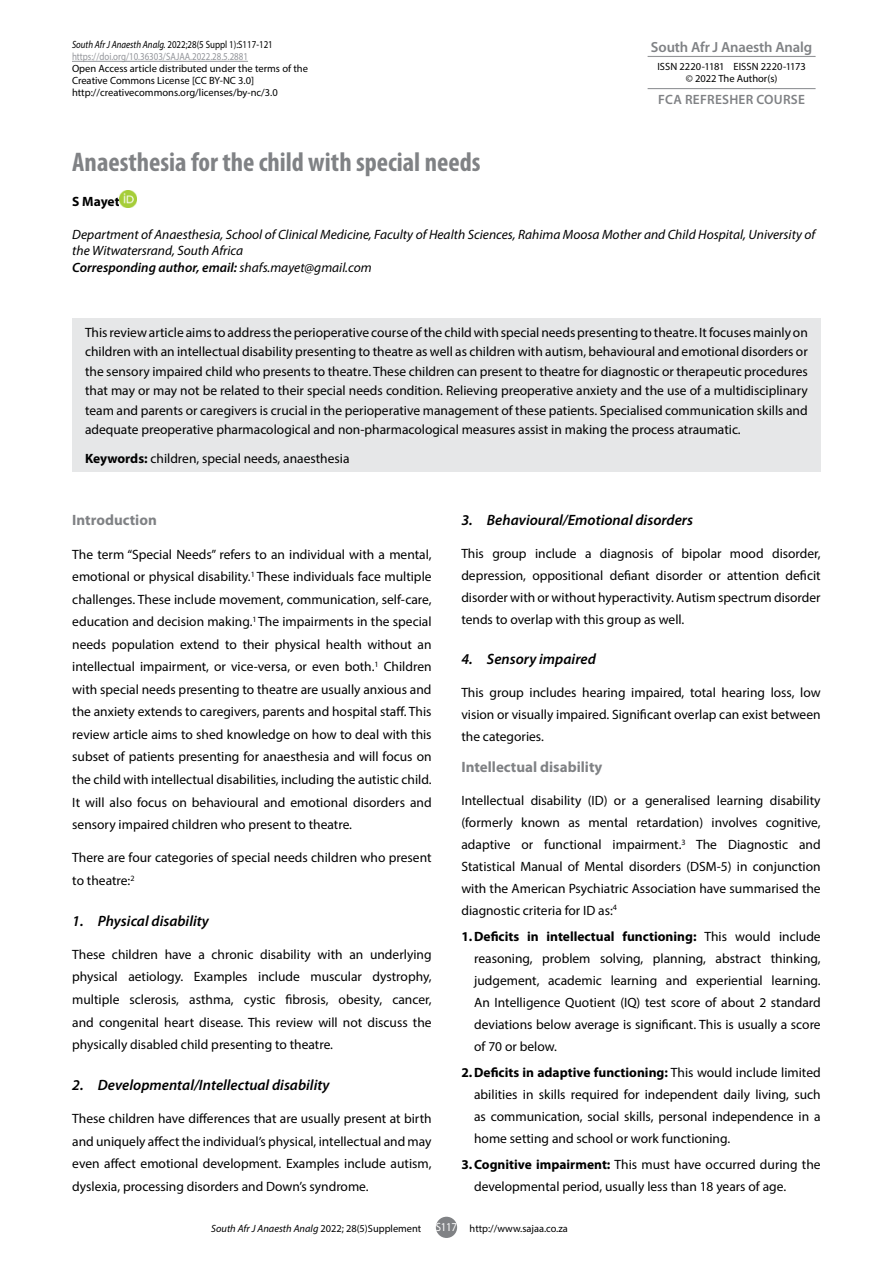
<style>
.page{position:relative;width:893px;height:1263px;background:#fff}
.page>*{position:absolute;margin:0;border:0;box-sizing:border-box;transform-origin:0 0}
.t1{font:700 condensed 27px "Myriad Pro";color:#808285}
.t2{font:italic 600 15px "Myriad Pro";color:#000}
.t3{font:700 15px "Myriad Pro";color:#808285}
.t4{font:600 14.7px "Myriad Pro";letter-spacing:-.01em;color:#808285}
.t5{font:13.5px/22.5px "Myriad Pro";color:#000;text-align:justify}
.t6{font:italic 13.5px/16.5px "Myriad Pro";color:#000}
.t7{font:600 13.5px "Myriad Pro";letter-spacing:.02em;color:#808285}
.t8{font:700 13.5px "Myriad Pro";letter-spacing:-.005em;color:#000}
.t9{font:10.5px/12px "Myriad Pro";color:#000}
.t10{font:10.5px/12px "Myriad Pro";color:#93959a;scale:.85 1}
.s1{font-style:italic;color:#000}
.s2{color:#000}
.s3{font-weight:600}
.s4{font-weight:700}
.s5{font-style:italic}
.s6{font-size:12px;color:#fff}
</style>
<div class="page">
<div style="left:436px;top:1217px;width:21px;height:21px;background:#808285;border-radius:50%"></div>
<div style="left:72px;top:318px;width:748px;height:154px;background:#e6e7e8"></div>
<img style="left:120px;top:190px;width:17px;height:17px">
<hr style="left:72px;top:61px;width:176px;height:1px;background:#93959a">
<hr style="left:648px;top:56px;width:168px;height:1px;background:#939598">
<hr style="left:648px;top:88px;width:168px;height:1px;background:#939598">
<p class="t10" style="left:72px;top:39px;width:238px"><span class="s1">South Afr J Anaesth Analg.</span> <span class="s2">2022;28(5 Suppl 1):S117-121 </span>https://doi.org/10.36303/SAJAA.2022.28.5.2881</p>
<p class="t9" style="left:72px;top:63px;width:237px">Open Access article distributed under the terms of the<br>Creative Commons License [CC BY-NC 3.0] http://creativecommons.org/licenses/by-nc/3.0</p>
<p class="t4" style="left:651px;top:37px;width:163px">South Afr J Anaesth Analg</p>
<p class="t9" style="left:657px;top:60px;width:150px;text-align:center">ISSN 2220-1181 EISSN 2220-1173 © 2022 The Author(s)</p>
<p class="t7" style="left:658px;top:91px;width:148px">FCA REFRESHER COURSE</p>
<h1 class="t1" style="left:72px;top:145px;width:410px">Anaesthesia for the child with special needs</h1>
<p class="t8" style="left:72px;top:192px;width:49px">S Mayet</p>
<p class="t6" style="left:72px;top:226px;width:744px">Department of Anaesthesia, School of Clinical Medicine, Faculty of Health Sciences, Rahima Moosa Mother and Child Hospital, University of the Witwatersrand, South Africa<br><span class="s3">Corresponding author, email:</span> shafs.mayet@gmail.com</p>
<p class="t5" style="left:85px;top:322px;width:724px;line-height:19.5px">This review article aims to address the perioperative course of the child with special needs presenting to theatre. It focuses mainly on children with an intellectual disability presenting to theatre as well as children with autism, behavioural and emotional disorders or the sensory impaired child who presents to theatre. These children can present to theatre for diagnostic or therapeutic procedures that may or may not be related to their special needs condition. Relieving preoperative anxiety and the use of a multidisciplinary team and parents or caregivers is crucial in the perioperative management of these patients. Specialised communication skills and adequate preoperative pharmacological and non-pharmacological measures assist in making the process atraumatic.</p>
<p class="t5" style="left:85px;top:447px;width:266px"><span class="s4">Keywords:</span> children, special needs, anaesthesia</p>
<p class="t3" style="left:72px;top:510px;width:86px">Introduction</p>
<p class="t5" style="left:72px;top:543px;width:361px">The term “Special Needs” refers to an individual with a mental, emotional or physical disability.<sup>1</sup> These individuals face multiple challenges. These include movement, communication, self-care, education and decision making.<sup>1</sup> The impairments in the special needs population extend to their physical health without an intellectual impairment, or vice-versa, or even both.<sup>1</sup> Children with special needs presenting to theatre are usually anxious and the anxiety extends to caregivers, parents and hospital staff. This review article aims to shed knowledge on how to deal with this subset of patients presenting for anaesthesia and will focus on the child with intellectual disabilities, including the autistic child.<br>It will also focus on behavioural and emotional disorders and sensory impaired children who present to theatre.</p>
<p class="t5" style="left:72px;top:846px;width:361px">There are four categories of special needs children who present to theatre:<sup>2</sup></p>
<p class="t2" style="left:72px;top:911px;width:138px">1. Physical disability</p>
<p class="t5" style="left:72px;top:943px;width:361px">These children have a chronic disability with an underlying physical aetiology. Examples include muscular dystrophy, multiple sclerosis, asthma, cystic fibrosis, obesity, cancer, and congenital heart disease. This review will not discuss the physically disabled child presenting to theatre.</p>
<p class="t2" style="left:72px;top:1075px;width:259px">2. Developmental/Intellectual disability</p>
<p class="t5" style="left:72px;top:1107px;width:361px">These children have differences that are usually present at birth and uniquely affect the individual’s physical, intellectual and may even affect emotional development. Examples include autism, dyslexia, processing disorders and Down’s syndrome.</p>
<p class="t2" style="left:461px;top:511px;width:233px">3. Behavioural/Emotional disorders</p>
<p class="t5" style="left:461px;top:542px;width:361px;line-height:21.9px">This group include a diagnosis of bipolar mood disorder, depression, oppositional defiant disorder or attention deficit disorder with or without hyperactivity. Autism spectrum disorder tends to overlap with this group as well.</p>
<p class="t2" style="left:461px;top:649px;width:136px">4. Sensory impaired</p>
<p class="t5" style="left:461px;top:681px;width:361px;line-height:21.9px">This group includes hearing impaired, total hearing loss, low vision or visually impaired. Significant overlap can exist between the categories.</p>
<p class="t3" style="left:461px;top:757px;width:143px">Intellectual disability</p>
<p class="t5" style="left:461px;top:789px;width:361px;line-height:21.9px">Intellectual disability (ID) or a generalised learning disability (formerly known as mental retardation) involves cognitive, adaptive or functional impairment.<sup>3</sup> The Diagnostic and Statistical Manual of Mental disorders (DSM-5) in conjunction with the American Psychiatric Association have summarised the diagnostic criteria for ID as:<sup>4</sup></p>
<p class="t5" style="left:474px;top:925px;width:348px;line-height:21.9px;text-indent:-13px"><span class="s4">1.Deficits in intellectual functioning:</span> This would include reasoning, problem solving, planning, abstract thinking, judgement, academic learning and experiential learning.<br>An Intelligence Quotient (IQ) test score of about 2 standard deviations below average is significant. This is usually a score of 70 or below.</p>
<p class="t5" style="left:474px;top:1061px;width:348px;line-height:21.9px;text-indent:-13px"><span class="s4">2.Deficits in adaptive functioning:</span> This would include limited abilities in skills required for independent daily living, such as communication, social skills, personal independence in a home setting and school or work functioning.</p>
<p class="t5" style="left:474px;top:1153px;width:348px;line-height:21.9px;text-indent:-13px"><span class="s4">3.Cognitive impairment:</span> This must have occurred during the developmental period, usually less than 18 years of age.</p>
<p class="t9" style="left:211px;top:1222px;width:358px"><span class="s5">South Afr J Anaesth Analg</span> 2022; 28(5)Supplement <span class="s6">S117</span> http://www.sajaa.co.za</p>
</div>
